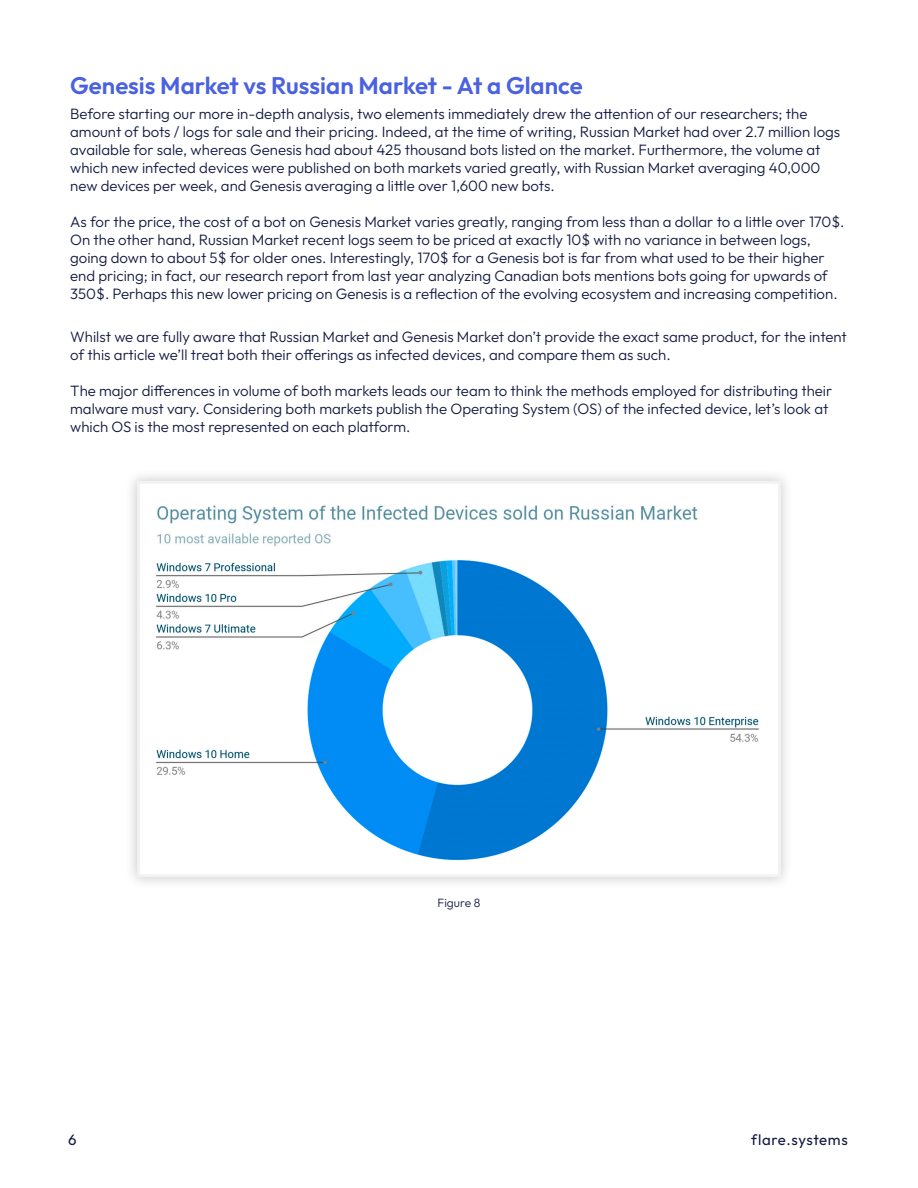
<style>
.page{position:relative;width:918px;height:1188px;background:#fff}
.page>*{position:absolute;margin:0;border:0;box-sizing:border-box;transform-origin:0 0}
.t1{font:600 24px "Outfit";color:#4a61e0}
.t2{font:300 15px/18px "Outfit";color:#121a40}
.t3{font:15px "Outfit";letter-spacing:.04em;color:#121a40}
.t4{font:300 12px "Outfit";color:#121a40}
</style>
<div class="page">
<div style="left:125px;top:469px;width:668px;height:420px;background:#231f20;opacity:.25"></div>
<img style="left:141px;top:485px;width:636px;height:388px">
<div style="left:137px;top:481px;width:644px;height:396px;border:3px solid #f2f2f2"></div>
<p class="t1" style="left:70px;top:72px;width:514px">Genesis Market vs Russian Market - At a Glance</p>
<p class="t2" style="left:70px;top:105px;width:772px">Before starting our more in-depth analysis, two elements immediately drew the attention of our researchers; the amount of bots / logs for sale and their pricing. Indeed, at the time of writing, Russian Market had over 2.7 million logs available for sale, whereas Genesis had about 425 thousand bots listed on the market. Furthermore, the volume at which new infected devices were published on both markets varied greatly, with Russian Market averaging 40,000 new devices per week, and Genesis averaging a little over 1,600 new bots.</p>
<p class="t2" style="left:70px;top:213px;width:776px">As for the price, the cost of a bot on Genesis Market varies greatly, ranging from less than a dollar to a little over 170$.<br>On the other hand, Russian Market recent logs seem to be priced at exactly 10$ with no variance in between logs, going down to about 5$ for older ones. Interestingly, 170$ for a Genesis bot is far from what used to be their higher end pricing; in fact, our research report from last year analyzing Canadian bots mentions bots going for upwards of 350$. Perhaps this new lower pricing on Genesis is a reflection of the evolving ecosystem and increasing competition.</p>
<p class="t2" style="left:70px;top:327px;width:778px">Whilst we are fully aware that Russian Market and Genesis Market don’t provide the exact same product, for the intent of this article we’ll treat both their offerings as infected devices, and compare them as such.</p>
<p class="t2" style="left:70px;top:381px;width:764px">The major differences in volume of both markets leads our team to think the methods employed for distributing their malware must vary. Considering both markets publish the Operating System (OS) of the infected device, let’s look at which OS is the most represented on each platform.</p>
<p class="t4" style="left:438px;top:896px;width:44px">Figure 8</p>
<p class="t3" style="left:68px;top:1131px;width:10px">6</p>
<p class="t3" style="left:751px;top:1131px;width:98px">flare.systems</p>
</div>
